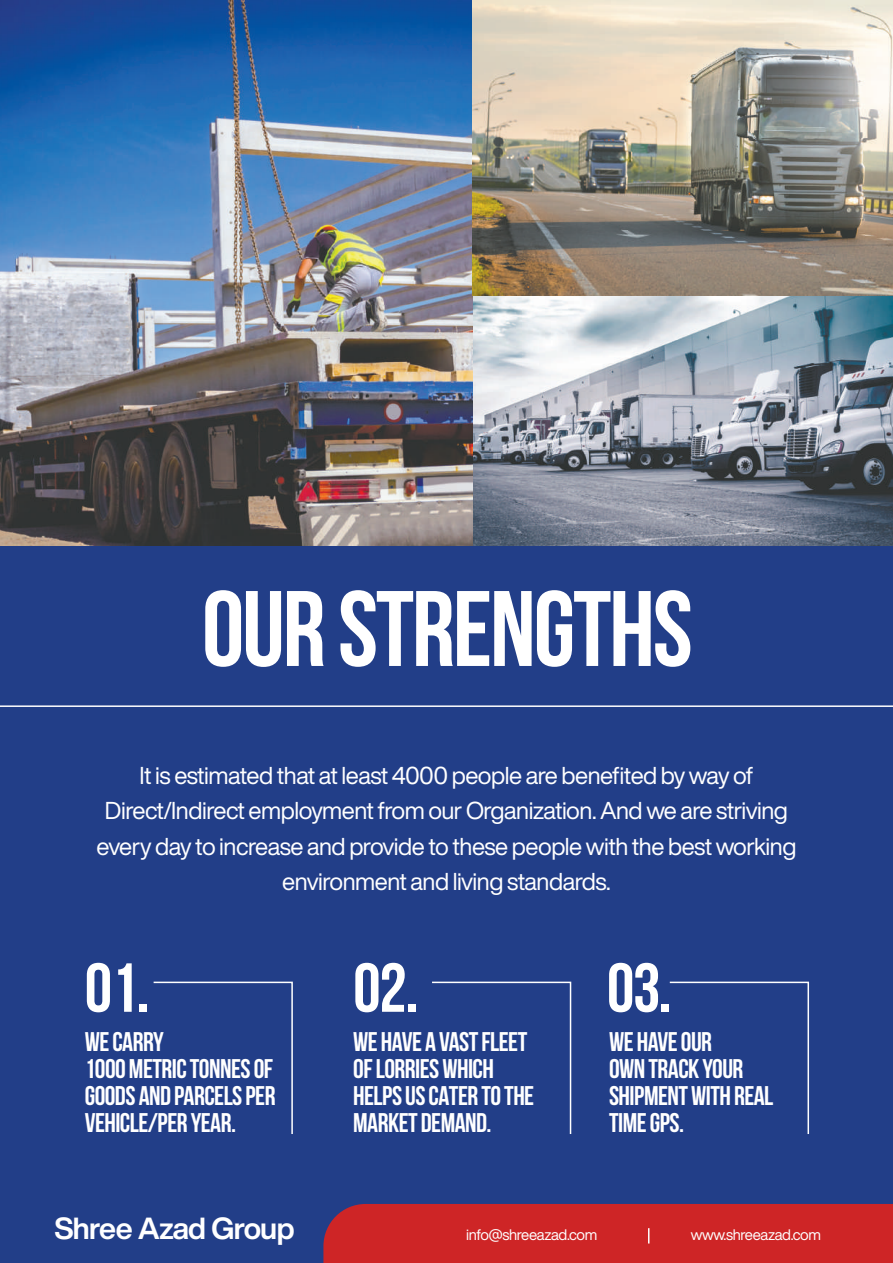
<style>
.page{position:relative;width:893px;height:1263px;background:#fff}
.page>*{position:absolute;margin:0;border:0;box-sizing:border-box;transform-origin:0 0}
.t1{font:700 107.1px "Bebas Neue";letter-spacing:-.02em;color:#fff}
.t2{font:700 69.15px "Bebas Neue";color:#fff}
.t3{font:700 30px "Helvetica Now Display";letter-spacing:-.02em;color:#fff}
.t4{font:700 27px/27.2px "Bebas Neue";letter-spacing:-.02em;color:#fff}
.t5{font:24px/35.2px "Helvetica Now Display";letter-spacing:-.02em;color:#fff;text-align:center}
.t6{font:15px "Helvetica Now Display";letter-spacing:-.02em;color:#fff}
</style>
<div class="page">
<div style="left:0;top:546px;width:893px;height:717px;background:#223e88"></div>
<div style="left:323px;top:1204px;width:570px;height:59px;background:#ce2526"></div>
<hr style="left:0;top:705px;width:893px;height:2px;background:#fff">
<svg style="left:153px;top:981px;width:140px;height:153px"></svg>
<svg style="left:432px;top:981px;width:140px;height:153px"></svg>
<svg style="left:669px;top:981px;width:141px;height:153px"></svg>
<img style="left:0;top:0;width:893px;height:546px">
<h1 class="t1" style="left:202px;top:570px;width:492px">OUR STRENGTHS</h1>
<p class="t5" style="left:97px;top:758px;width:701px">It is estimated that at least 4000 people are benefited by way of Direct/Indirect employment from our Organization. And we are striving every day to increase and provide to these people with the best working environment and living standards.</p>
<h2 class="t2" style="left:85px;top:950px;width:66px">01.</h2>
<h2 class="t2" style="left:353px;top:950px;width:66px">02.</h2>
<h2 class="t2" style="left:607px;top:950px;width:66px">03.</h2>
<p class="t4" style="left:85px;top:1027px;width:192px">WE CARRY<br>1000 METRIC TONNES OF<br>GOODS AND PARCELS PER<br>VEHICLE/PER YEAR.</p>
<p class="t4" style="left:353px;top:1027px;width:183px">WE HAVE A VAST FLEET<br>OF LORRIES WHICH<br>HELPS US CATER TO THE<br>MARKET DEMAND.</p>
<p class="t4" style="left:609px;top:1027px;width:166px">WE HAVE OUR<br>OWN TRACK YOUR<br>SHIPMENT WITH REAL<br>TIME GPS.</p>
<p class="t3" style="left:54px;top:1207px;width:242px">Shree Azad Group</p>
<p class="t6" style="left:466px;top:1224px;width:133px">info@shreeazad.com</p>
<p class="t6" style="left:691px;top:1224px;width:132px">www.shreeazad.com</p>
</div>
